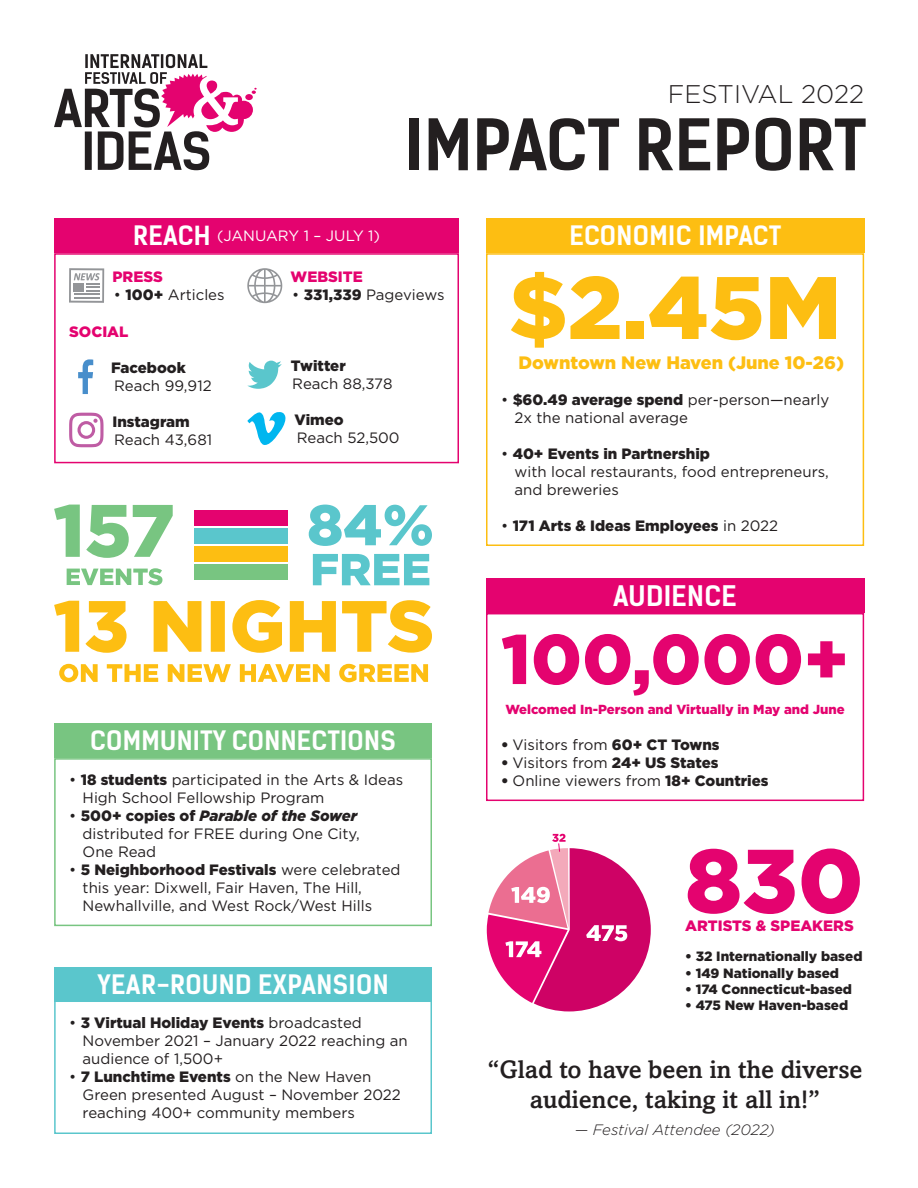
<style>
.page{position:relative;width:918px;height:1188px;background:#fff}
.page>*{position:absolute;margin:0;border:0;box-sizing:border-box;transform-origin:0 0}
.t1{font:900 90px "Gotham";color:#e4036f}
.t2{font:900 88.5px "Gotham";color:#fdbe12}
.t3{font:900 70.2px "Gotham";color:#e4036f}
.t4{font:700 67.5px "Kelson Sans";color:#231f20}
.t5{font:700 27px "Kelson Sans";letter-spacing:.015em;color:#fff}
.t6{font:700 25.5px "Kelson Sans";letter-spacing:.015em;color:#fff}
.t7{font:300 25.5px "Gotham";color:#231f20}
.t8{font:500 25.2px/30.2px "Amasis MT Std";color:#231f20;text-align:center}
.t9{font:900 18px "Gotham";color:#fdbe12}
.t10{font:15px "Gotham";color:#231f20}
.t11{font:900 15px "Gotham";color:#231f20}
.t12{font:900 15px "Gotham";color:#e4036f}
.t13{font:italic 900 15px "Gotham";color:#231f20}
.t14{font:italic 300 15px "Gotham";color:#231f20}
.t15{font:15px "Gotham";color:#fff}
.t16{font:900 13.5px "Gotham";color:#231f20}
.t17{font:900 13.2px "Gotham";color:#e4036f}
.s1{font-family:"Kelson Sans";font-weight:700;font-size:25.5px}
.s2{font-weight:900}
.s3{font-weight:400;font-style:normal}
.s4{font-style:normal}
.s5{font-weight:400}
</style>
<div class="page">
<div style="left:54px;top:253px;width:405px;height:210px;border:2px solid #e4036f"></div>
<svg style="left:247px;top:361px;width:35px;height:28px"></svg>
<svg style="left:247px;top:412px;width:39px;height:33px"></svg>
<svg style="left:78px;top:359px;width:15px;height:35px"></svg>
<svg style="left:69px;top:413px;width:35px;height:34px"></svg>
<svg style="left:54px;top:54px;width:203px;height:116px"></svg>
<div style="left:486px;top:219px;width:378px;height:34px;background:#fdbe12"></div>
<div style="left:486px;top:578px;width:378px;height:35px;background:#e4036f"></div>
<div style="left:54px;top:219px;width:405px;height:34px;background:#e4036f"></div>
<div style="left:486px;top:253px;width:378px;height:293px;border:2px solid #fdbe12"></div>
<div style="left:486px;top:613px;width:378px;height:188px;border:2px solid #e4036f"></div>
<div style="left:54px;top:724px;width:378px;height:34px;background:#78c581"></div>
<div style="left:54px;top:758px;width:378px;height:168px;border:2px solid #78c581"></div>
<div style="left:54px;top:967px;width:378px;height:35px;background:#5ac6cc"></div>
<div style="left:54px;top:1001px;width:378px;height:133px;border:2px solid #5ac6cc"></div>
<svg style="left:487px;top:834px;width:164px;height:177px"></svg>
<div style="left:194px;top:510px;width:93px;height:15px;background:#e4036f"></div>
<div style="left:194px;top:528px;width:93px;height:15px;background:#5ac6cc"></div>
<div style="left:194px;top:546px;width:93px;height:16px;background:#fdbe12"></div>
<div style="left:194px;top:565px;width:93px;height:15px;background:#78c581"></div>
<svg style="left:67px;top:568px;width:95px;height:17px"></svg>
<svg style="left:54px;top:505px;width:119px;height:53px"></svg>
<svg style="left:313px;top:554px;width:116px;height:31px"></svg>
<svg style="left:309px;top:505px;width:123px;height:41px"></svg>
<svg style="left:59px;top:664px;width:369px;height:18px"></svg>
<svg style="left:54px;top:600px;width:378px;height:53px"></svg>
<svg style="left:69px;top:268px;width:35px;height:35px"></svg>
<svg style="left:247px;top:268px;width:35px;height:35px"></svg>
<p class="t15" style="left:133px;top:226px;width:249px"><span class="s1">REACH</span> (JANUARY 1 – JULY 1)</p>
<p class="t7" style="left:668px;top:78px;width:198px">FESTIVAL 2022</p>
<p class="t4" style="left:405px;top:104px;width:463px">IMPACT REPORT</p>
<p class="t6" style="left:570px;top:220px;width:213px">ECONOMIC IMPACT</p>
<p class="t12" style="left:113px;top:267px;width:52px">PRESS</p>
<p class="t10" style="left:114px;top:286px;width:112px">• <span class="s2">100+</span> Articles</p>
<p class="t12" style="left:69px;top:321px;width:61px">SOCIAL</p>
<p class="t11" style="left:111px;top:357px;width:76px">Facebook</p>
<p class="t10" style="left:114px;top:376px;width:99px">Reach 99,912</p>
<p class="t11" style="left:113px;top:411px;width:79px">Instagram</p>
<p class="t10" style="left:114px;top:430px;width:100px">Reach 43,681</p>
<p class="t12" style="left:291px;top:266px;width:74px">WEBSITE</p>
<p class="t10" style="left:292px;top:285px;width:154px">• <span class="s2">331,339</span> Pageviews</p>
<p class="t11" style="left:291px;top:356px;width:57px">Twitter</p>
<p class="t10" style="left:292px;top:374px;width:102px">Reach 88,378</p>
<p class="t11" style="left:294px;top:410px;width:51px">Vimeo</p>
<p class="t10" style="left:297px;top:428px;width:104px">Reach 52,500</p>
<p class="t6" style="left:90px;top:725px;width:307px">COMMUNITY CONNECTIONS</p>
<p class="t10" style="left:69px;top:770px;width:336px">• <span class="s2">18 students</span> participated in the Arts &amp; Ideas</p>
<p class="t10" style="left:83px;top:788px;width:243px">High School Fellowship Program</p>
<p class="t13" style="left:69px;top:805px;width:290px"><span class="s3">•</span> <span class="s4">500+ copies of</span> Parable of the Sower</p>
<p class="t10" style="left:83px;top:824px;width:279px">distributed for FREE during One City,</p>
<p class="t10" style="left:83px;top:842px;width:75px">One Read</p>
<p class="t11" style="left:69px;top:859px;width:333px"><span class="s5">•</span> 5 Neighborhood Festivals <span class="s5">were celebrated</span></p>
<p class="t10" style="left:83px;top:878px;width:281px">this year: Dixwell, Fair Haven, The Hill,</p>
<p class="t10" style="left:83px;top:896px;width:291px">Newhallville, and West Rock/West Hills</p>
<p class="t6" style="left:98px;top:969px;width:293px">YEAR-ROUND EXPANSION</p>
<p class="t11" style="left:69px;top:1012px;width:294px"><span class="s5">•</span> 3 Virtual Holiday Events <span class="s5">broadcasted</span></p>
<p class="t10" style="left:83px;top:1031px;width:327px">November 2021 – January 2022 reaching an</p>
<p class="t10" style="left:83px;top:1049px;width:142px">audience of 1,500+</p>
<p class="t11" style="left:69px;top:1066px;width:304px"><span class="s5">•</span> 7 Lunchtime Events <span class="s5">on the New Haven</span></p>
<p class="t10" style="left:83px;top:1085px;width:320px">Green presented August – November 2022</p>
<p class="t10" style="left:83px;top:1103px;width:274px">reaching 400+ community members</p>
<p class="t2" style="left:509px;top:247px;width:334px">$2.45M</p>
<p class="t9" style="left:519px;top:350px;width:327px">Downtown New Haven (June 10-26)</p>
<p class="t10" style="left:501px;top:390px;width:330px">• <span class="s2">$60.49 average spend</span> per-person—nearly</p>
<p class="t10" style="left:514px;top:408px;width:175px">2x the national average</p>
<p class="t11" style="left:501px;top:443px;width:211px"><span class="s5">•</span> 40+ Events in Partnership</p>
<p class="t10" style="left:514px;top:462px;width:316px">with local restaurants, food entrepreneurs,</p>
<p class="t10" style="left:514px;top:480px;width:106px">and breweries</p>
<p class="t11" style="left:501px;top:515px;width:279px"><span class="s5">•</span> 171 Arts &amp; Ideas Employees <span class="s5">in 2022</span></p>
<p class="t5" style="left:613px;top:579px;width:125px">AUDIENCE</p>
<p class="t3" style="left:501px;top:611px;width:349px">100,000+</p>
<p class="t17" style="left:505px;top:700px;width:341px">Welcomed In-Person and Virtually in May and June</p>
<p class="t10" style="left:501px;top:735px;width:220px"><span class="s2">•</span> Visitors from <span class="s2">60+ CT Towns</span></p>
<p class="t11" style="left:501px;top:752px;width:219px">• <span class="s5">Visitors from</span> 24+ US States</p>
<p class="t10" style="left:501px;top:771px;width:269px"><span class="s2">•</span> Online viewers from <span class="s2">18+ Countries</span></p>
<p class="t1" style="left:685px;top:819px;width:180px">830</p>
<p class="t12" style="left:685px;top:915px;width:170px">ARTISTS &amp; SPEAKERS</p>
<p class="t16" style="left:685px;top:947px;width:179px">• 32 Internationally based</p>
<p class="t16" style="left:685px;top:963px;width:155px">• 149 Nationally based</p>
<p class="t16" style="left:685px;top:980px;width:168px">• 174 Connecticut-based</p>
<p class="t16" style="left:685px;top:996px;width:165px">• 475 New Haven-based</p>
<p class="t8" style="left:487px;top:1054px;width:376px">“Glad to have been in the diverse audience, taking it all in!”</p>
<p class="t14" style="left:575px;top:1120px;width:202px">— Festival Attendee (2022)</p>
</div>
